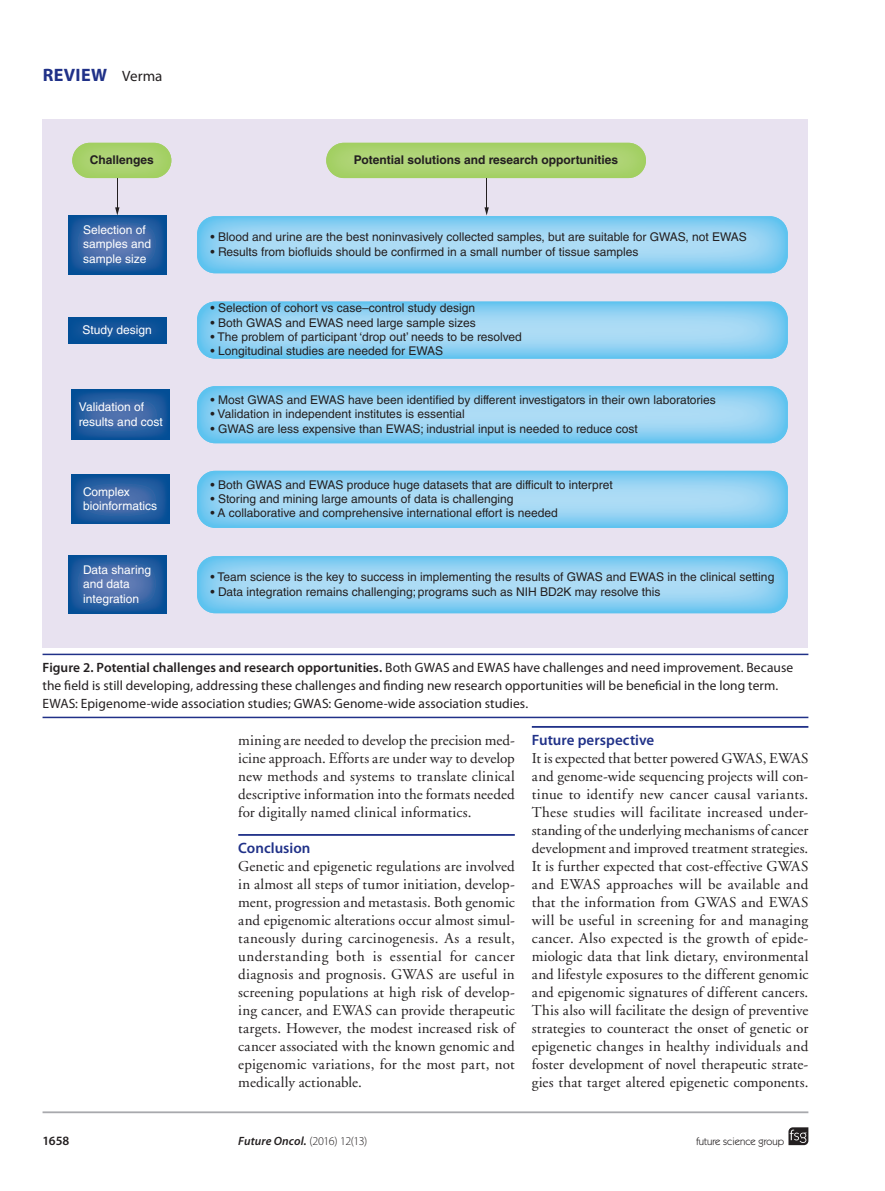
<style>
.page{position:relative;width:885px;height:1191px;background:#fff}
.page>*{position:absolute;margin:0;border:0;box-sizing:border-box;transform-origin:0 0}
.t1{font:700 18px "Myriad Pro";color:#203188}
.bodyfirst{font:15px/18px "Adobe Garamond";letter-spacing:.01em;color:#231f20;text-align:justify}
.bodyindent{font:15px/18px "Adobe Garamond";letter-spacing:.01em;color:#231f20;text-align:justify}
.crosshead1{font:600 15px "Myriad Pro";color:#203188}
.t2{font:15px "Myriad Pro";color:#231f20}
.figurecaption{font:13.5px/18px "Myriad Pro";letter-spacing:.005em;color:#231f20}
.t3{font:600 12.75px "Myriad Pro";color:#231f20}
.t4{font:12px "Helvetica LT Std";color:#231f20}
.t5{font:12px/14.4px "Helvetica LT Std";color:#fff}
.t6{font:700 12px "Helvetica LT Std";color:#231f20}
.t7{font:italic 600 12px "Myriad Pro";letter-spacing:.01em;color:#231f20}
.t8{font:10.5px "Itc Kabel";color:#231f20}
.s1{font-weight:600}
.s2{font-weight:300;font-style:normal}
</style>
<div class="page">
<svg style="left:788px;top:1127px;width:20px;height:18px"></svg>
<hr style="left:43px;top:1111px;width:765px;height:2px;background:#a8a9ad">
<hr style="left:43px;top:653px;width:765px;height:2px;background:#203188">
<hr style="left:43px;top:716px;width:765px;height:2px;background:#203188">
<hr style="left:238px;top:834px;width:276px;height:2px;background:#203188">
<hr style="left:531px;top:726px;width:277px;height:2px;background:#203188">
<svg style="left:43px;top:119px;width:765px;height:528px;background:#bed9ed"></svg>
<img style="left:72px;top:143px;width:99px;height:35px;border-radius:18px">
<img style="left:68px;top:215px;width:98px;height:59px">
<img style="left:68px;top:317px;width:98px;height:26px">
<img style="left:72px;top:390px;width:98px;height:49px">
<img style="left:71px;top:475px;width:98px;height:49px">
<img style="left:68px;top:555px;width:98px;height:59px">
<hr style="left:117px;top:178px;width:1px;height:31px;background:#231f20">
<svg style="left:115px;top:207px;width:4px;height:8px"></svg>
<hr style="left:486px;top:178px;width:1px;height:31px;background:#231f20">
<svg style="left:484px;top:207px;width:5px;height:8px"></svg>
<p class="t1" style="left:43px;top:63px;width:52px">REVIEW</p>
<p class="t2" style="left:122px;top:67px;width:42px">Verma</p>
<p class="t6" style="left:90px;top:152px;width:66px">Challenges</p>
<p class="t6" style="left:354px;top:152px;width:266px">Potential solutions and research opportunities</p>
<p class="t5" style="left:83px;top:222px;width:70px">Selection of samples and sample size</p>
<p class="t4" style="left:210px;top:230px;width:537px">• Blood and urine are the best noninvasively collected samples, but are suitable for GWAS, not EWAS</p>
<p class="t4" style="left:210px;top:244px;width:429px">• Results from biofluids should be confirmed in a small number of tissue samples</p>
<p class="t5" style="left:82px;top:322px;width:71px">Study design</p>
<p class="t5" style="left:79px;top:400px;width:85px">Validation of results and cost</p>
<p class="t5" style="left:83px;top:484px;width:75px">Complex bioinformatics</p>
<p class="t4" style="left:210px;top:301px;width:266px">• Selection of cohort vs case–control study design</p>
<p class="t4" style="left:210px;top:315px;width:266px">• Both GWAS and EWAS need large sample sizes</p>
<p class="t4" style="left:210px;top:330px;width:312px">• The problem of participant ‘drop out’ needs to be resolved</p>
<p class="t4" style="left:210px;top:344px;width:234px">• Longitudinal studies are needed for EWAS</p>
<p class="t4" style="left:210px;top:393px;width:507px">• Most GWAS and EWAS have been identified by different investigators in their own laboratories</p>
<p class="t4" style="left:210px;top:407px;width:255px">• Validation in independent institutes is essential</p>
<p class="t4" style="left:210px;top:421px;width:429px">• GWAS are less expensive than EWAS; industrial input is needed to reduce cost</p>
<p class="t4" style="left:210px;top:477px;width:403px">• Both GWAS and EWAS produce huge datasets that are difficult to interpret</p>
<p class="t4" style="left:210px;top:492px;width:304px">• Storing and mining large amounts of data is challenging</p>
<p class="t4" style="left:210px;top:506px;width:349px">• A collaborative and comprehensive international effort is needed</p>
<p class="t5" style="left:83px;top:562px;width:69px">Data sharing and data integration</p>
<p class="t4" style="left:210px;top:570px;width:565px">• Team science is the key to success in implementing the results of GWAS and EWAS in the clinical setting</p>
<p class="t4" style="left:210px;top:584px;width:451px">• Data integration remains challenging; programs such as NIH BD2K may resolve this</p>
<p class="figurecaption" style="left:43px;top:658px;width:752px"><span class="s1">Figure 2. Potential challenges and research opportunities.</span> Both GWAS and EWAS have challenges and need improvement. Because the field is still developing, addressing these challenges and finding new research opportunities will be beneficial in the long term.<br>EWAS: Epigenome-wide association studies; GWAS: Genome-wide association studies.</p>
<p class="bodyindent" style="left:238px;top:731px;width:278px">mining are needed to develop the precision med&shy;icine approach. Efforts are under way to develop new methods and systems to translate clinical descriptive information into the formats needed for digitally named clinical informatics.</p>
<p class="crosshead1" style="left:238px;top:838px;width:74px">Conclusion</p>
<p class="bodyfirst" style="left:238px;top:857px;width:278px">Genetic and epigenetic regulations are involved in almost all steps of tumor initiation, develop&shy;ment, progression and metastasis. Both genomic and epigenomic alterations occur almost simul&shy;taneously during carcinogenesis. As a result, understanding both is essential for cancer diagnosis and prognosis. GWAS are useful in screening populations at high risk of develop&shy;ing cancer, and EWAS can provide therapeutic targets. However, the modest increased risk of cancer associated with the known genomic and epigenomic variations, for the most part, not medically actionable.</p>
<p class="crosshead1" style="left:531px;top:730px;width:124px">Future perspective</p>
<p class="bodyfirst" style="left:531px;top:749px;width:278px">It is expected that better powered GWAS, EWAS and genome-wide sequencing projects will con&shy;tinue to identify new cancer causal variants.<br>These studies will facilitate increased under&shy;standing of the underlying mechanisms of cancer development and improved treatment strategies.<br>It is further expected that cost-effective GWAS and EWAS approaches will be available and that the information from GWAS and EWAS will be useful in screening for and managing cancer. Also expected is the growth of epide&shy;miologic data that link dietary, environmental and lifestyle exposures to the different genomic and epigenomic signatures of different cancers.<br>This also will facilitate the design of preventive strategies to counteract the onset of genetic or epigenetic changes in healthy individuals and foster development of novel therapeutic strate&shy;gies that target altered epigenetic components.</p>
<p class="t3" style="left:43px;top:1132px;width:28px">1658</p>
<p class="t7" style="left:238px;top:1133px;width:131px">Future Oncol. <span class="s2">(2016) 12(13)</span></p>
<p class="t8" style="left:696px;top:1135px;width:90px">future science group</p>
</div>
